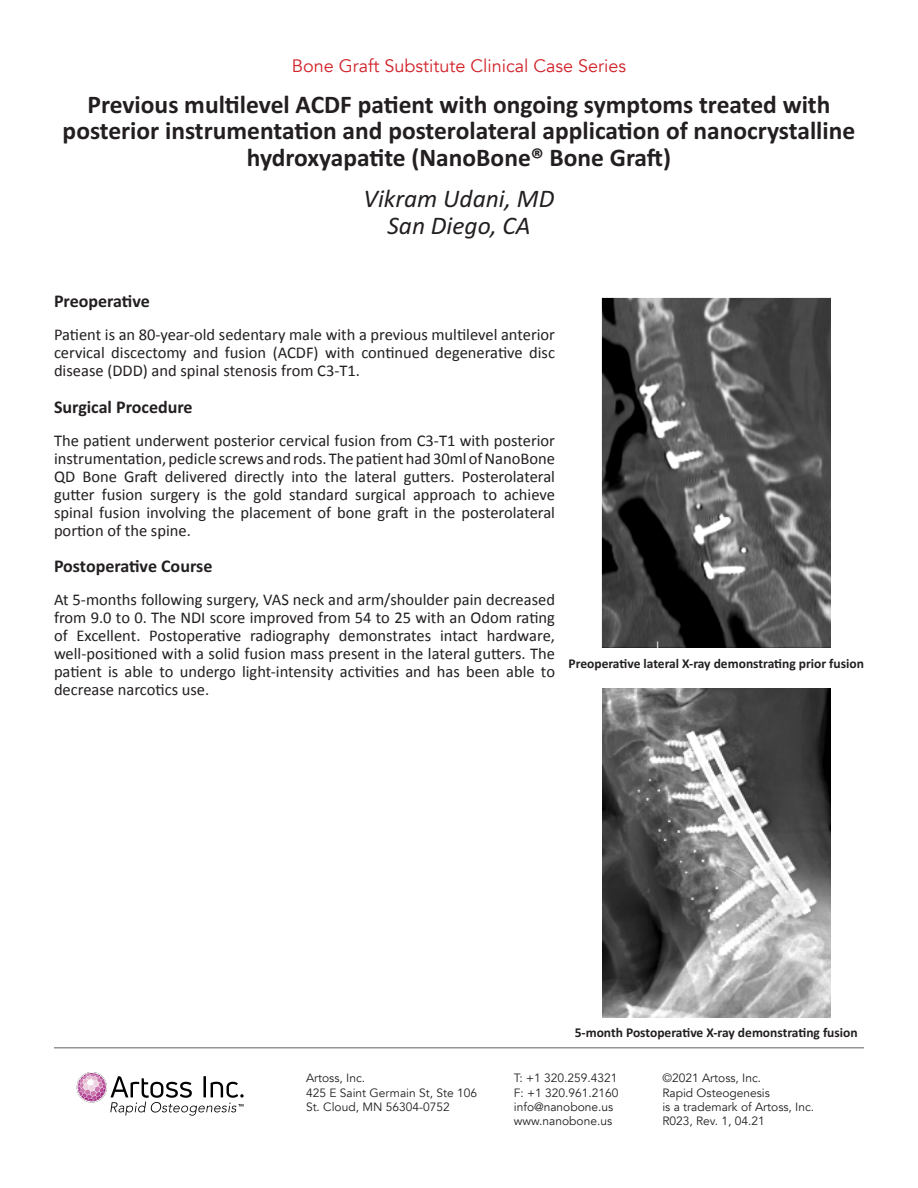
<style>
.page{position:relative;width:918px;height:1188px;background:#fff}
.page>*{position:absolute;margin:0;border:0;box-sizing:border-box;transform-origin:0 0}
.Normal_wrd_10{font:700 25.5px/26.5px "Calibri";color:#231f20;text-align:center}
.Normal_wrd_10-2{font:italic 25.5px/26.5px "Calibri";color:#231f20;text-align:center}
.Normal_wrd_10-3{font:700 18px "Calibri";color:#231f20}
.t1{font:18px "Avenir";color:#d1232a}
.Normal_wrd_10-4{font:16.5px/18px "Calibri";color:#231f20;text-align:justify}
.Normal_wrd_10-5{font:700 13.5px "Calibri";color:#231f20}
.t2{font:12px/14.4px "Avenir";color:#231f20}
</style>
<div class="page">
<hr style="left:54px;top:1047px;width:810px;height:1px;background:#939598">
<img style="left:76px;top:1072px;width:168px;height:44px">
<img style="left:602px;top:298px;width:229px;height:350px">
<img style="left:602px;top:689px;width:228px;height:329px">
<p class="t1" style="left:292px;top:55px;width:336px">Bone Graft Substitute Clinical Case Series</p>
<p class="Normal_wrd_10" style="left:63px;top:90px;width:794px">Previous multilevel ACDF patient with ongoing symptoms treated with posterior instrumentation and posterolateral application of nanocrystalline hydroxyapatite (NanoBone® Bone Graft)</p>
<p class="Normal_wrd_10-2" style="left:364px;top:185px;width:192px">Vikram Udani, MD<br>San Diego, CA</p>
<p class="Normal_wrd_10-3" style="left:54px;top:288px;width:97px">Preoperative</p>
<p class="Normal_wrd_10-4" style="left:54px;top:325px;width:503px">Patient is an 80-year-old sedentary male with a previous multilevel anterior cervical discectomy and fusion (ACDF) with continued degenerative disc disease (DDD) and spinal stenosis from C3-T1.</p>
<p class="Normal_wrd_10-3" style="left:54px;top:394px;width:140px">Surgical Procedure</p>
<p class="Normal_wrd_10-4" style="left:54px;top:431px;width:503px">The patient underwent posterior cervical fusion from C3-T1 with posterior instrumentation, pedicle screws and rods. The patient had 30ml of NanoBone QD Bone Graft delivered directly into the lateral gutters. Posterolateral gutter fusion surgery is the gold standard surgical approach to achieve spinal fusion involving the placement of bone graft in the posterolateral portion of the spine.</p>
<p class="Normal_wrd_10-3" style="left:54px;top:554px;width:160px">Postoperative Course</p>
<p class="Normal_wrd_10-4" style="left:54px;top:590px;width:503px">At 5-months following surgery, VAS neck and arm/shoulder pain decreased from 9.0 to 0. The NDI score improved from 54 to 25 with an Odom rating of Excellent. Postoperative radiography demonstrates intact hardware, well-positioned with a solid fusion mass present in the lateral gutters. The patient is able to undergo light-intensity activities and has been able to decrease narcotics use.</p>
<p class="Normal_wrd_10-5" style="left:569px;top:654px;width:297px">Preoperative lateral X-ray demonstrating prior fusion</p>
<p class="Normal_wrd_10-5" style="left:575px;top:1023px;width:284px">5-month Postoperative X-ray demonstrating fusion</p>
<p class="t2" style="left:306px;top:1071px;width:173px">Artoss, Inc.<br>425 E Saint Germain St, Ste 106<br>St. Cloud, MN 56304-0752</p>
<p class="t2" style="left:662px;top:1071px;width:153px">©2021 Artoss, Inc.<br>Rapid Osteogenesis<br>is a trademark of Artoss, Inc.<br>R023, Rev. 1, 04.21</p>
<p class="t2" style="left:514px;top:1071px;width:106px">T: +1 320.259.4321<br>F: +1 320.961.2160 info@nanobone.us www.nanobone.us</p>
</div>
